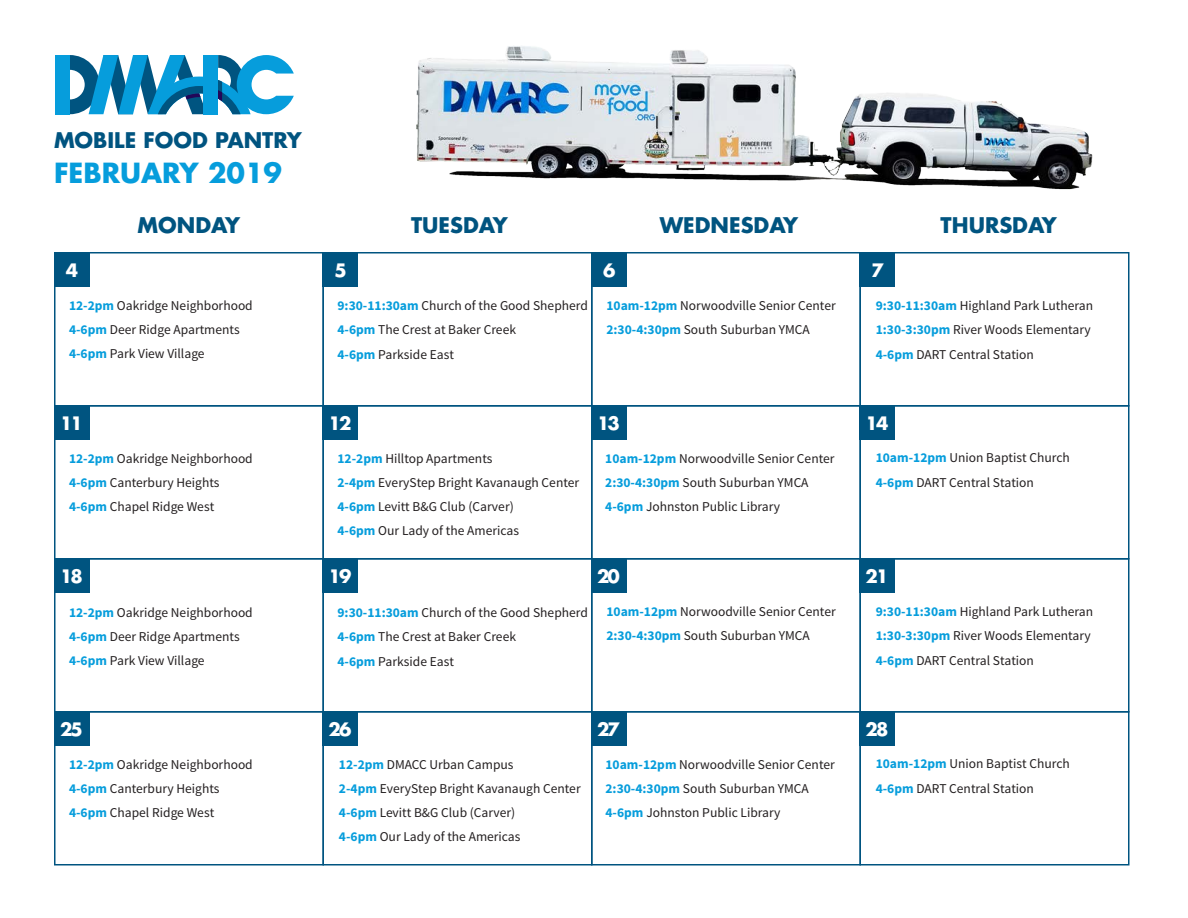
<style>
.page{position:relative;width:1188px;height:918px;background:#fff}
.page>*{position:absolute;margin:0;border:0;box-sizing:border-box;transform-origin:0 0}
.t1{font:700 27px "Futura Std";color:#069ddc}
.t2{font:700 21px "Futura Std";color:#005480}
.t3{font:700 18px "Futura Std";letter-spacing:-.1em;color:#fff}
.t4{font:13.5px "Source Sans Pro";color:#231f20}
.s1{font-weight:700;color:#069ddc}
</style>
<div class="page">
<div style="left:54px;top:252px;width:270px;height:154px;border:2px solid #005480"></div>
<div style="left:54px;top:558px;width:270px;height:154px;border:2px solid #005480"></div>
<div style="left:54px;top:711px;width:270px;height:155px;border:2px solid #005480"></div>
<div style="left:322px;top:252px;width:270px;height:154px;border:2px solid #005480"></div>
<div style="left:322px;top:405px;width:270px;height:155px;border:2px solid #005480"></div>
<div style="left:322px;top:558px;width:270px;height:154px;border:2px solid #005480"></div>
<div style="left:322px;top:711px;width:270px;height:155px;border:2px solid #005480"></div>
<div style="left:591px;top:252px;width:270px;height:154px;border:2px solid #005480"></div>
<div style="left:591px;top:405px;width:270px;height:155px;border:2px solid #005480"></div>
<div style="left:591px;top:558px;width:270px;height:154px;border:2px solid #005480"></div>
<div style="left:591px;top:711px;width:270px;height:155px;border:2px solid #005480"></div>
<div style="left:860px;top:252px;width:270px;height:154px;border:2px solid #005480"></div>
<div style="left:860px;top:558px;width:270px;height:154px;border:2px solid #005480"></div>
<div style="left:860px;top:711px;width:270px;height:155px;border:2px solid #005480"></div>
<div style="left:54px;top:405px;width:36px;height:35px;background:#005480"></div>
<div style="left:54px;top:252px;width:36px;height:34px;background:#005480"></div>
<div style="left:54px;top:558px;width:36px;height:34px;background:#005480"></div>
<div style="left:54px;top:711px;width:36px;height:35px;background:#005480"></div>
<div style="left:322px;top:252px;width:36px;height:34px;background:#005480"></div>
<div style="left:322px;top:405px;width:36px;height:35px;background:#005480"></div>
<div style="left:322px;top:558px;width:36px;height:34px;background:#005480"></div>
<div style="left:322px;top:711px;width:36px;height:35px;background:#005480"></div>
<div style="left:591px;top:252px;width:36px;height:34px;background:#005480"></div>
<div style="left:591px;top:405px;width:36px;height:35px;background:#005480"></div>
<div style="left:591px;top:558px;width:36px;height:34px;background:#005480"></div>
<div style="left:591px;top:711px;width:36px;height:35px;background:#005480"></div>
<div style="left:860px;top:252px;width:36px;height:34px;background:#005480"></div>
<div style="left:860px;top:405px;width:36px;height:35px;background:#005480"></div>
<div style="left:860px;top:558px;width:36px;height:34px;background:#005480"></div>
<div style="left:860px;top:711px;width:36px;height:35px;background:#005480"></div>
<div style="left:55px;top:55px;width:15px;height:59px;background:#069ddc"></div>
<svg style="left:70px;top:55px;width:224px;height:59px"></svg>
<img style="left:416px;top:46px;width:677px;height:144px">
<p class="t2" style="left:54px;top:126px;width:249px">MOBILE FOOD PANTRY</p>
<p class="t1" style="left:54px;top:155px;width:230px">FEBRUARY 2019</p>
<p class="t3" style="left:66px;top:259px;width:14px">4</p>
<p class="t2" style="left:138px;top:211px;width:104px">MONDAY</p>
<p class="t2" style="left:411px;top:211px;width:98px">TUESDAY</p>
<p class="t2" style="left:660px;top:211px;width:140px">WEDNESDAY</p>
<p class="t2" style="left:941px;top:211px;width:118px">THURSDAY</p>
<p class="t3" style="left:334px;top:259px;width:14px">5</p>
<p class="t3" style="left:603px;top:259px;width:14px">6</p>
<p class="t3" style="left:872px;top:259px;width:14px">7</p>
<p class="t4" style="left:69px;top:297px;width:185px"><span class="s1">12-2pm</span> Oakridge Neighborhood</p>
<p class="t4" style="left:338px;top:297px;width:252px"><span class="s1">9:30-11:30am</span> Church of the Good Shepherd</p>
<p class="t4" style="left:606px;top:297px;width:231px"><span class="s1">10am-12pm</span> Norwoodville Senior Center</p>
<p class="t4" style="left:876px;top:297px;width:219px"><span class="s1">9:30-11:30am</span> Highland Park Lutheran</p>
<p class="t4" style="left:69px;top:321px;width:172px"><span class="s1">4-6pm</span> Deer Ridge Apartments</p>
<p class="t4" style="left:338px;top:321px;width:180px"><span class="s1">4-6pm</span> The Crest at Baker Creek</p>
<p class="t4" style="left:606px;top:321px;width:205px"><span class="s1">2:30-4:30pm</span> South Suburban YMCA</p>
<p class="t4" style="left:876px;top:321px;width:216px"><span class="s1">1:30-3:30pm</span> River Woods Elementary</p>
<p class="t4" style="left:69px;top:345px;width:137px"><span class="s1">4-6pm</span> Park View Village</p>
<p class="t4" style="left:338px;top:346px;width:118px"><span class="s1">4-6pm</span> Parkside East</p>
<p class="t4" style="left:876px;top:346px;width:160px"><span class="s1">4-6pm</span> DART Central Station</p>
<p class="t3" style="left:60px;top:412px;width:24px">11</p>
<p class="t3" style="left:329px;top:412px;width:24px">12</p>
<p class="t3" style="left:597px;top:412px;width:24px">13</p>
<p class="t3" style="left:866px;top:412px;width:24px">14</p>
<p class="t4" style="left:69px;top:450px;width:185px"><span class="s1">12-2pm</span> Oakridge Neighborhood</p>
<p class="t4" style="left:338px;top:450px;width:157px"><span class="s1">12-2pm</span> Hilltop Apartments</p>
<p class="t4" style="left:605px;top:450px;width:231px"><span class="s1">10am-12pm</span> Norwoodville Senior Center</p>
<p class="t4" style="left:876px;top:449px;width:196px"><span class="s1">10am-12pm</span> Union Baptist Church</p>
<p class="t4" style="left:69px;top:474px;width:152px"><span class="s1">4-6pm</span> Canterbury Heights</p>
<p class="t4" style="left:338px;top:474px;width:243px"><span class="s1">2-4pm</span> EveryStep Bright Kavanaugh Center</p>
<p class="t4" style="left:605px;top:474px;width:205px"><span class="s1">2:30-4:30pm</span> South Suburban YMCA</p>
<p class="t4" style="left:876px;top:474px;width:160px"><span class="s1">4-6pm</span> DART Central Station</p>
<p class="t4" style="left:69px;top:498px;width:147px"><span class="s1">4-6pm</span> Chapel Ridge West</p>
<p class="t4" style="left:338px;top:498px;width:178px"><span class="s1">4-6pm</span> Levitt B&amp;G Club (Carver)</p>
<p class="t4" style="left:605px;top:498px;width:176px"><span class="s1">4-6pm</span> Johnston Public Library</p>
<p class="t4" style="left:338px;top:522px;width:183px"><span class="s1">4-6pm</span> Our Lady of the Americas</p>
<p class="t3" style="left:60px;top:565px;width:24px">18</p>
<p class="t3" style="left:329px;top:565px;width:24px">19</p>
<p class="t3" style="left:597px;top:565px;width:24px">20</p>
<p class="t3" style="left:866px;top:565px;width:24px">21</p>
<p class="t4" style="left:69px;top:604px;width:185px"><span class="s1">12-2pm</span> Oakridge Neighborhood</p>
<p class="t4" style="left:338px;top:604px;width:252px"><span class="s1">9:30-11:30am</span> Church of the Good Shepherd</p>
<p class="t4" style="left:606px;top:603px;width:231px"><span class="s1">10am-12pm</span> Norwoodville Senior Center</p>
<p class="t4" style="left:876px;top:603px;width:219px"><span class="s1">9:30-11:30am</span> Highland Park Lutheran</p>
<p class="t4" style="left:69px;top:628px;width:172px"><span class="s1">4-6pm</span> Deer Ridge Apartments</p>
<p class="t4" style="left:338px;top:628px;width:180px"><span class="s1">4-6pm</span> The Crest at Baker Creek</p>
<p class="t4" style="left:606px;top:627px;width:205px"><span class="s1">2:30-4:30pm</span> South Suburban YMCA</p>
<p class="t4" style="left:876px;top:627px;width:216px"><span class="s1">1:30-3:30pm</span> River Woods Elementary</p>
<p class="t4" style="left:69px;top:652px;width:137px"><span class="s1">4-6pm</span> Park View Village</p>
<p class="t4" style="left:338px;top:653px;width:118px"><span class="s1">4-6pm</span> Parkside East</p>
<p class="t4" style="left:876px;top:652px;width:160px"><span class="s1">4-6pm</span> DART Central Station</p>
<p class="t3" style="left:60px;top:718px;width:24px">25</p>
<p class="t3" style="left:329px;top:718px;width:24px">26</p>
<p class="t3" style="left:597px;top:718px;width:24px">27</p>
<p class="t3" style="left:866px;top:718px;width:24px">28</p>
<p class="t4" style="left:69px;top:756px;width:185px"><span class="s1">12-2pm</span> Oakridge Neighborhood</p>
<p class="t4" style="left:339px;top:756px;width:176px"><span class="s1">12-2pm</span> DMACC Urban Campus</p>
<p class="t4" style="left:606px;top:756px;width:231px"><span class="s1">10am-12pm</span> Norwoodville Senior Center</p>
<p class="t4" style="left:876px;top:755px;width:196px"><span class="s1">10am-12pm</span> Union Baptist Church</p>
<p class="t4" style="left:69px;top:780px;width:152px"><span class="s1">4-6pm</span> Canterbury Heights</p>
<p class="t4" style="left:339px;top:780px;width:243px"><span class="s1">2-4pm</span> EveryStep Bright Kavanaugh Center</p>
<p class="t4" style="left:606px;top:780px;width:205px"><span class="s1">2:30-4:30pm</span> South Suburban YMCA</p>
<p class="t4" style="left:876px;top:780px;width:160px"><span class="s1">4-6pm</span> DART Central Station</p>
<p class="t4" style="left:69px;top:804px;width:147px"><span class="s1">4-6pm</span> Chapel Ridge West</p>
<p class="t4" style="left:339px;top:804px;width:178px"><span class="s1">4-6pm</span> Levitt B&amp;G Club (Carver)</p>
<p class="t4" style="left:606px;top:804px;width:176px"><span class="s1">4-6pm</span> Johnston Public Library</p>
<p class="t4" style="left:339px;top:828px;width:183px"><span class="s1">4-6pm</span> Our Lady of the Americas</p>
</div>
